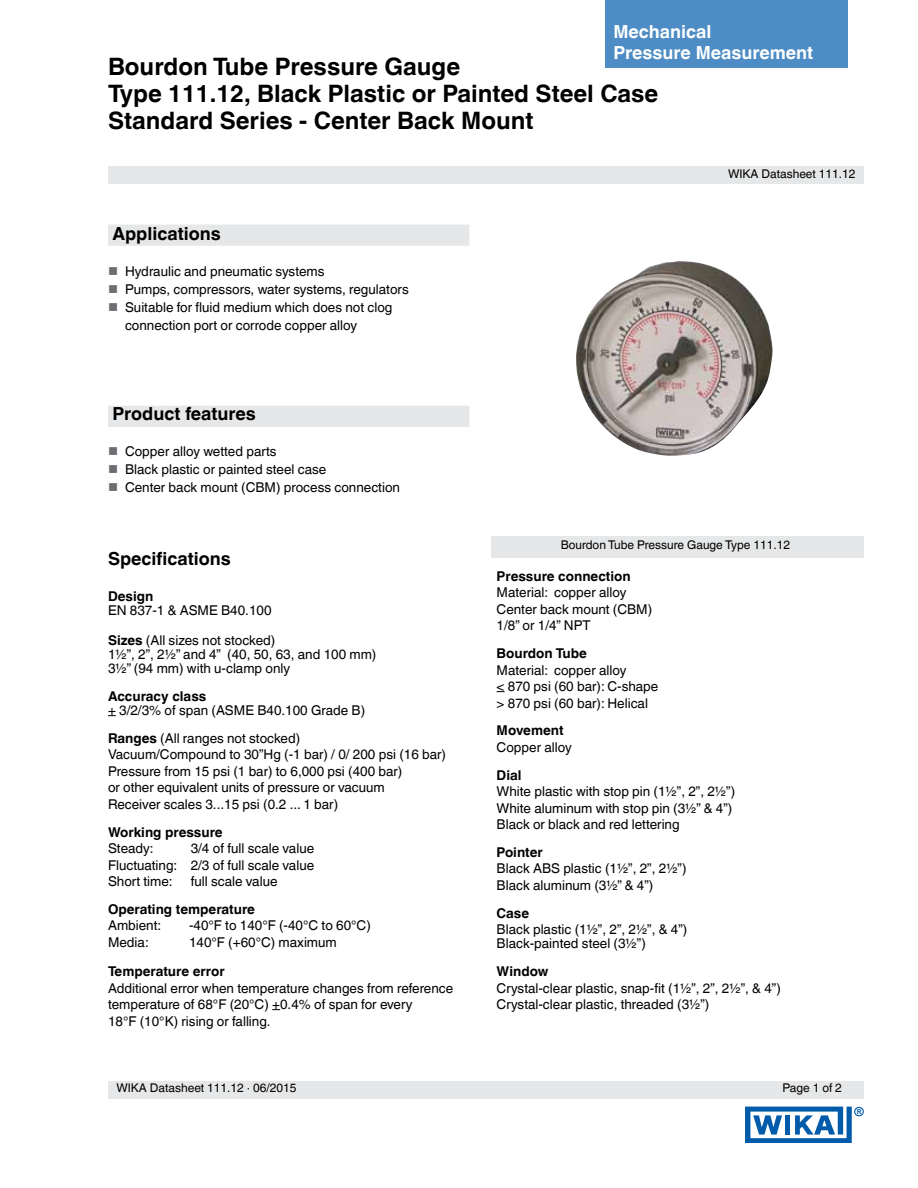
<style>
.page{position:relative;width:918px;height:1188px;background:#fff}
.page>*{position:absolute;margin:0;border:0;box-sizing:border-box;transform-origin:0 0}
.WIKA_DS_Headline_Tit{font:700 24px "Helvetica World";color:#000}
.t1{font:700 18px "Helvetica World";color:#fff}
.WIKA_DS_Subline_in_t{font:700 18px "Helvetica World";color:#000}
.WIKA_DS_Subline{font:700 18px "Helvetica World";color:#000}
.Body_text{font:13.5px "Helvetica World";color:#000}
.WIKA_DS_Flow_text{font:13.5px/16.5px "Helvetica World";color:#000}
.WIKA_DS_Between_head{font:700 13.5px "Helvetica World";color:#000}
.WIKA_DS_Between_head-2{font:13.5px "Helvetica World";color:#000}
.Body_text-2{font:700 13.5px "Helvetica World";color:#000}
.WIKA_DS_Legends{font:12px "Helvetica World";color:#000}
.t2{font:700 6.75px "Arial";color:#005baa}
.s1{color:#6d6e71}
.s2{font-weight:700}
</style>
<div class="page">
<div style="left:108px;top:1081px;width:756px;height:17px;background:#e6e7e8"></div>
<div style="left:108px;top:167px;width:756px;height:17px;background:#e6e7e8"></div>
<div style="left:606px;top:0;width:242px;height:68px;background:#4d8cc4"></div>
<div style="left:108px;top:406px;width:361px;height:21px;background:#e6e7e8"></div>
<div style="left:492px;top:537px;width:372px;height:21px;background:#e6e7e8"></div>
<div style="left:108px;top:225px;width:361px;height:21px;background:#e6e7e8"></div>
<img style="left:576px;top:261px;width:197px;height:195px">
<svg style="left:745px;top:1107px;width:107px;height:35px"></svg>
<div style="left:854px;top:1107px;width:10px;height:9px;border:1px solid #005baa;border-radius:50%"></div>
<p class="t1" style="left:613px;top:21px;width:100px">Mechanical</p>
<p class="t1" style="left:613px;top:42px;width:201px">Pressure Measurement</p>
<p class="WIKA_DS_Headline_Tit" style="left:108px;top:52px;width:354px">Bourdon Tube Pressure Gauge</p>
<p class="WIKA_DS_Headline_Tit" style="left:108px;top:79px;width:552px">Type 111.12, Black Plastic or Painted Steel Case</p>
<p class="WIKA_DS_Headline_Tit" style="left:108px;top:106px;width:427px">Standard Series - Center Back Mount</p>
<p class="WIKA_DS_Subline_in_t" style="left:112px;top:224px;width:110px">Applications</p>
<p class="WIKA_DS_Flow_text" style="left:108px;top:264px;width:218px"><span class="s1">■</span> Hydraulic and pneumatic systems</p>
<p class="WIKA_DS_Flow_text" style="left:108px;top:282px;width:302px"><span class="s1">■</span> Pumps, compressors, water systems, regulators</p>
<p class="WIKA_DS_Flow_text" style="left:125px;top:299px;width:269px;line-height:18px;text-indent:-17px"><span class="s1">■</span> Suitable for fluid medium which does not clog connection port or corrode copper alloy</p>
<p class="WIKA_DS_Subline_in_t" style="left:112px;top:404px;width:145px">Product features</p>
<p class="WIKA_DS_Flow_text" style="left:108px;top:444px;width:170px"><span class="s1">■</span> Copper alloy wetted parts</p>
<p class="WIKA_DS_Flow_text" style="left:108px;top:462px;width:220px"><span class="s1">■</span> Black plastic or painted steel case</p>
<p class="WIKA_DS_Flow_text" style="left:108px;top:480px;width:293px"><span class="s1">■</span> Center back mount (CBM) process connection</p>
<p class="WIKA_DS_Subline" style="left:108px;top:548px;width:124px">Specifications</p>
<p class="WIKA_DS_Between_head" style="left:108px;top:589px;width:47px">Design</p>
<p class="Body_text" style="left:108px;top:603px;width:165px">EN 837-1 &amp; ASME B40.100</p>
<p class="WIKA_DS_Between_head-2" style="left:108px;top:632px;width:169px"><span class="s2">Sizes</span> (All sizes not stocked)</p>
<p class="Body_text" style="left:108px;top:646px;width:270px">1½”, 2”, 2½” and 4” (40, 50, 63, and 100 mm)</p>
<p class="Body_text" style="left:108px;top:661px;width:184px">3½” (94 mm) with u-clamp only</p>
<p class="WIKA_DS_Between_head" style="left:108px;top:688px;width:100px">Accuracy class</p>
<p class="Body_text" style="left:108px;top:703px;width:259px">+ 3/2/3% of span (ASME B40.100 Grade B)</p>
<p class="Body_text" style="left:108px;top:730px;width:194px"><span class="s2">Ranges</span> (All ranges not stocked)</p>
<p class="Body_text" style="left:108px;top:747px;width:340px">Vacuum/Compound to 30”Hg (-1 bar) / 0/ 200 psi (16 bar)</p>
<p class="Body_text" style="left:108px;top:763px;width:296px">Pressure from 15 psi (1 bar) to 6,000 psi (400 bar)</p>
<p class="Body_text" style="left:108px;top:780px;width:278px">or other equivalent units of pressure or vacuum</p>
<p class="Body_text" style="left:108px;top:796px;width:232px">Receiver scales 3...15 psi (0.2 ... 1 bar)</p>
<p class="WIKA_DS_Between_head" style="left:108px;top:824px;width:116px">Working pressure</p>
<p class="Body_text" style="left:108px;top:841px;width:47px">Steady:</p>
<p class="Body_text" style="left:191px;top:841px;width:125px">3/4 of full scale value</p>
<p class="Body_text" style="left:108px;top:857px;width:208px">Fluctuating: 2/3 of full scale value</p>
<p class="Body_text" style="left:108px;top:874px;width:66px">Short time:</p>
<p class="Body_text" style="left:191px;top:874px;width:88px">full scale value</p>
<p class="WIKA_DS_Between_head" style="left:108px;top:901px;width:148px">Operating temperature</p>
<p class="Body_text" style="left:108px;top:918px;width:55px">Ambient:</p>
<p class="Body_text" style="left:189px;top:918px;width:183px">-40°F to 140°F (-40°C to 60°C)</p>
<p class="Body_text" style="left:108px;top:934px;width:42px">Media:</p>
<p class="Body_text" style="left:189px;top:934px;width:149px">140°F (+60°C) maximum</p>
<p class="WIKA_DS_Between_head" style="left:108px;top:964px;width:118px">Temperature error</p>
<p class="WIKA_DS_Flow_text" style="left:108px;top:980px;width:347px">Additional error when temperature changes from reference temperature of 68°F (20°C) +0.4% of span for every<br>18°F (10°K) rising or falling.</p>
<p class="WIKA_DS_Legends" style="left:728px;top:167px;width:129px">WIKA Datasheet 111.12</p>
<p class="WIKA_DS_Legends" style="left:561px;top:538px;width:231px">Bourdon Tube Pressure Gauge Type 111.12</p>
<p class="WIKA_DS_Between_head" style="left:497px;top:568px;width:136px">Pressure connection</p>
<p class="Body_text" style="left:497px;top:585px;width:131px">Material: copper alloy</p>
<p class="Body_text" style="left:497px;top:601px;width:157px">Center back mount (CBM)</p>
<p class="Body_text" style="left:497px;top:618px;width:96px">1/8” or 1/4” NPT</p>
<p class="WIKA_DS_Between_head" style="left:497px;top:646px;width:92px">Bourdon Tube</p>
<p class="Body_text" style="left:497px;top:662px;width:131px">Material: copper alloy</p>
<p class="Body_text" style="left:497px;top:679px;width:163px">&lt; 870 psi (60 bar): C-shape</p>
<p class="Body_text" style="left:497px;top:695px;width:153px">&gt; 870 psi (60 bar): Helical</p>
<p class="WIKA_DS_Between_head" style="left:497px;top:723px;width:68px">Movement</p>
<p class="WIKA_DS_Flow_text" style="left:497px;top:739px;width:77px">Copper alloy</p>
<p class="WIKA_DS_Between_head" style="left:497px;top:767px;width:26px">Dial</p>
<p class="Body_text" style="left:497px;top:784px;width:240px">White plastic with stop pin (1½”, 2”, 2½”)</p>
<p class="Body_text" style="left:497px;top:800px;width:237px">White aluminum with stop pin (3½” &amp; 4”)</p>
<p class="Body_text" style="left:497px;top:817px;width:185px">Black or black and red lettering</p>
<p class="WIKA_DS_Between_head" style="left:497px;top:844px;width:48px">Pointer</p>
<p class="Body_text" style="left:497px;top:861px;width:191px">Black ABS plastic (1½”, 2”, 2½”)</p>
<p class="Body_text" style="left:497px;top:877px;width:158px">Black aluminum (3½” &amp; 4”)</p>
<p class="WIKA_DS_Between_head" style="left:497px;top:905px;width:34px">Case</p>
<p class="Body_text" style="left:497px;top:922px;width:192px">Black plastic (1½”, 2”, 2½”, &amp; 4”)</p>
<p class="Body_text" style="left:497px;top:936px;width:151px">Black-painted steel (3½”)</p>
<p class="Body_text-2" style="left:497px;top:964px;width:53px">Window</p>
<p class="Body_text" style="left:497px;top:980px;width:286px">Crystal-clear plastic, snap-fit (1½”, 2”, 2½”, &amp; 4”)</p>
<p class="Body_text" style="left:497px;top:997px;width:214px">Crystal-clear plastic, threaded (3½”)</p>
<p class="WIKA_DS_Legends" style="left:116px;top:1081px;width:182px">WIKA Datasheet 111.12 · 06/2015</p>
<p class="WIKA_DS_Legends" style="left:783px;top:1081px;width:61px">Page 1 of 2</p>
<p class="t2" style="left:857px;top:1107px;width:6px">R</p>
</div>
